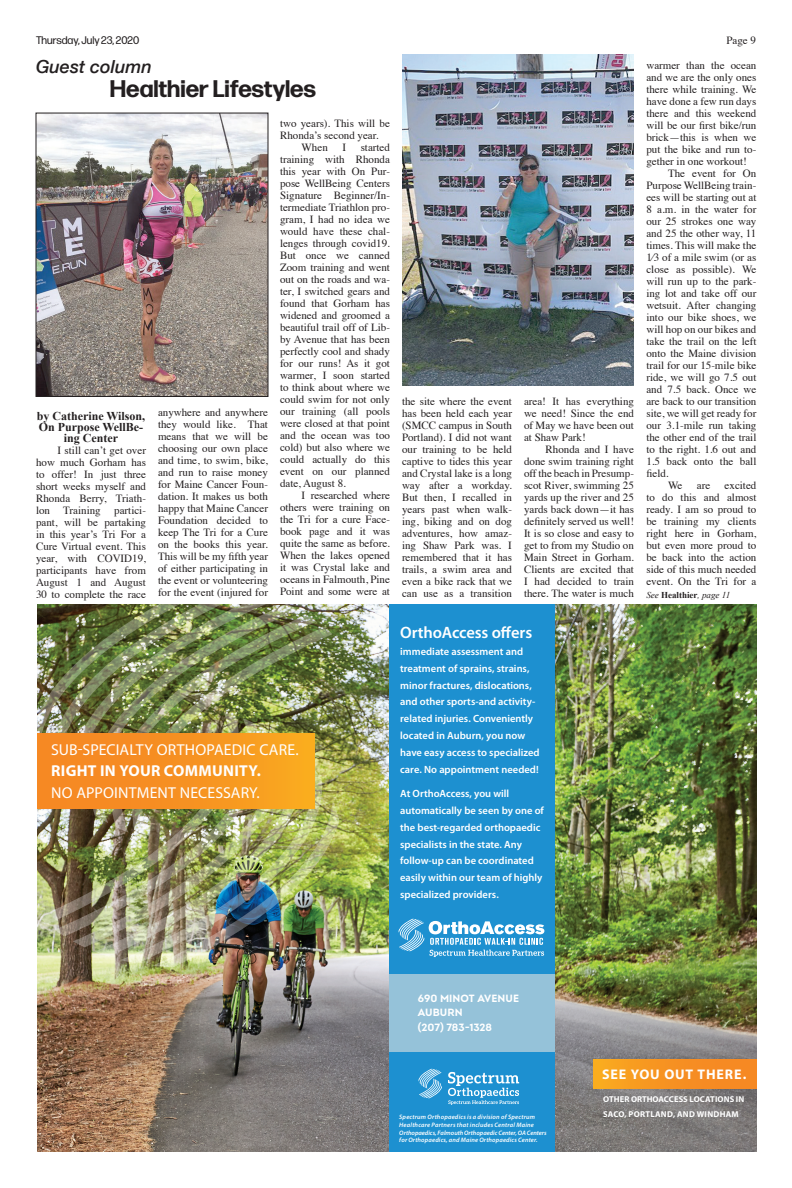
<style>
.page{position:relative;width:792px;height:1188px;background:#fff}
.page>*{position:absolute;margin:0;border:0;box-sizing:border-box;transform-origin:0 0}
.Headline{font:700 24px "Forma DJR Deck";color:#231f20}
.Out___About{font:italic 500 18px "Helvetica Neue";color:#231f20}
.t1{font:600 16.5px "Myriad Pro";letter-spacing:-.01em;color:#fff}
.t2{font:15.8px/21.7px "Myriad Pro";letter-spacing:.005em;color:#fff}
.t3{font:700 14px "Myriad Pro";letter-spacing:.06em;color:#fff}
.Byline1{font:700 12px/11px "Times New Roman";color:#231f20;text-align:center}
.Body_Text_TCT{font:11px/12px "Times";color:#231f20;text-align:justify}
.t4{font:11px "Forma DJR Deck";color:#231f20}
.t5{font:600 10.5px/16.8px "Myriad Pro";color:#fff}
.t6{font:700 10.5px/14.5px "Intro";color:#fff}
.t7{font:italic 9px "Times New Roman";color:#231f20}
.t8{font:700 8.5px/14.8px "Myriad Pro";letter-spacing:.015em;color:#fff}
.t9{font:italic 600 6.4px/7.7px "Myriad Pro";letter-spacing:.025em;color:#fff}
.s1{font-weight:700;font-style:normal}
.s2{font-weight:700}
</style>
<div class="page">
<img style="left:38px;top:115px;width:228px;height:280px">
<div style="left:36px;top:113px;width:232px;height:284px;border:1px solid #231f20"></div>
<img style="left:402px;top:55px;width:232px;height:331px">
<img style="left:37px;top:605px;width:720px;height:547px">
<svg style="left:153px;top:800px;width:186px;height:167px"></svg>
<img style="left:121px;top:763px;width:214px;height:201px">
<img style="left:95px;top:839px;width:231px;height:118px">
<svg style="left:39px;top:808px;width:15px;height:116px;background:#a3a179"></svg>
<img style="left:54px;top:809px;width:19px;height:127px">
<img style="left:73px;top:809px;width:210px;height:138px">
<svg style="left:37px;top:605px;width:9px;height:129px"></svg>
<img style="left:46px;top:605px;width:42px;height:204px">
<img style="left:130px;top:627px;width:203px;height:212px">
<img style="left:109px;top:615px;width:208px;height:218px">
<img style="left:88px;top:605px;width:210px;height:218px">
<div style="left:593px;top:1059px;width:164px;height:29px;background:linear-gradient(to right,#f9a71f,#f58224)"></div>
<div style="left:37px;top:734px;width:277px;height:74px;background:linear-gradient(to right,#f58224,#f9a61f)"></div>
<div style="left:389px;top:605px;width:166px;height:547px;background:#1d90d0"></div>
<svg style="left:418px;top:1069px;width:24px;height:29px"></svg>
<svg style="left:448px;top:1072px;width:71px;height:33px"></svg>
<div style="left:389px;top:975px;width:166px;height:77px;background:#95c2d9"></div>
<svg style="left:398px;top:919px;width:146px;height:38px"></svg>
<p class="t4" style="left:36px;top:34px;width:105px">Thursday, July 23, 2020</p>
<p class="Body_Text_TCT" style="left:726px;top:34px;width:31px">Page 9</p>
<p class="Out___About" style="left:36px;top:51px;width:117px">Guest column</p>
<p class="Headline" style="left:110px;top:73px;width:208px">Healthier Lifestyles</p>
<p class="Body_Text_TCT" style="left:646px;top:58px;width:112px">warmer than the ocean and we are the only ones there while training. We have done a few run days there and this weekend will be our first bike/run brick—this is when we put the bike and run to&shy;gether in one workout!</p>
<p class="Body_Text_TCT" style="left:646px;top:166px;width:112px;text-indent:22px">The event for On Purpose WellBeing train&shy;ees will be starting out at 8 a.m. in the water for our 25 strokes one way and 25 the other way, 11 times. This will make the 1⁄3 of a mile swim (or as close as possible). We will run up to the park&shy;ing lot and take off our wetsuit. After changing into our bike shoes, we will hop on our bikes and take the trail on the left onto the Maine division trail for our 15-mile bike ride, we will go 7.5 out and 7.5 back. Once we are back to our transition site, we will get ready for our 3.1-mile run taking the other end of the trail to the right. 1.6 out and 1.5 back onto the ball field.</p>
<p class="Body_Text_TCT" style="left:668px;top:478px;width:16px">We</p>
<p class="Body_Text_TCT" style="left:697px;top:478px;width:15px">are</p>
<p class="Body_Text_TCT" style="left:280px;top:116px;width:112px">two years). This will be<br>Rhonda’s second year.</p>
<p class="Body_Text_TCT" style="left:302px;top:140px;width:28px">When</p>
<p class="Body_Text_TCT" style="left:342px;top:140px;width:5px">I</p>
<p class="Body_Text_TCT" style="left:280px;top:140px;width:112px;text-indent:81px">started training with Rhonda this year with On Pur&shy;pose WellBeing Centers Signature Beginner/In&shy;termediate Triathlon pro&shy;gram, I had no idea we would have these chal&shy;lenges through covid19.<br>But once we canned Zoom training and went out on the roads and wa&shy;ter, I switched gears and found that Gorham has widened and groomed a beautiful trail off of Lib&shy;by Avenue that has been perfectly cool and shady for our runs! As it got warmer, I soon started to think about where we could swim for not only our training (all pools were closed at that point and the ocean was too cold) but also where we could actually do this event on our planned date, August 8.</p>
<p class="Body_Text_TCT" style="left:280px;top:488px;width:112px;text-indent:22px">I researched where others were training on the Tri for a cure Face&shy;book page and it was quite the same as before.<br>When the lakes opened it was Crystal lake and oceans in Falmouth, Pine Point and some were at</p>
<p class="Body_Text_TCT" style="left:402px;top:394px;width:112px">the site where the event has been held each year (SMCC campus in South Portland). I did not want our training to be held captive to tides this year and Crystal lake is a long way after a workday.<br>But then, I recalled in years past when walk&shy;ing, biking and on dog adventures, how amaz&shy;ing Shaw Park was. I remembered that it has trails, a swim area and even a bike rack that we can use as a transition</p>
<p class="Body_Text_TCT" style="left:524px;top:394px;width:112px">area! It has everything we need! Since the end of May we have been out at Shaw Park!</p>
<p class="Body_Text_TCT" style="left:158px;top:405px;width:112px">anywhere and anywhere they would like. That means that we will be choosing our own place and time, to swim, bike, and run to raise money for Maine Cancer Foun&shy;dation. It makes us both happy that Maine Cancer Foundation decided to keep The Tri for a Cure on the books this year.<br>This will be my fifth year of either participating in the event or volunteering for the event (injured for</p>
<p class="Byline1" style="left:37px;top:411px;width:110px">by Catherine Wilson,<br>On Purpose WellBe&shy;ing Center</p>
<p class="Body_Text_TCT" style="left:36px;top:444px;width:112px;text-indent:22px">I still can’t get over how much Gorham has to offer! In just three short weeks myself and Rhonda Berry, Triath&shy;lon Training partici&shy;pant, will be partaking in this year’s Tri For a Cure Virtual event. This year, with COVID19, participants have from August 1 and August 30 to complete the race</p>
<p class="Body_Text_TCT" style="left:524px;top:442px;width:112px;text-indent:22px">Rhonda and I have done swim training right off the beach in Presump&shy;scot River, swimming 25 yards up the river and 25 yards back down—it has definitely served us well!<br>It is so close and easy to get to from my Studio on Main Street in Gorham.<br>Clients are excited that I had decided to train there. The water is much</p>
<p class="Body_Text_TCT" style="left:646px;top:478px;width:112px;text-indent:78px">excited to do this and almost ready. I am so proud to be training my clients right here in Gorham, but even more proud to be back into the action side of this much needed event. On the Tri for a</p>
<p class="t7" style="left:646px;top:588px;width:85px">See <span class="s1">Healthier</span>, page 11</p>
<p class="t2" style="left:51px;top:738px;width:249px">SUB-SPECIALTY ORTHOPAEDIC CARE.<br><span class="s2">RIGHT IN YOUR COMMUNITY.<br></span>NO APPOINTMENT NECESSARY.</p>
<p class="t1" style="left:400px;top:622px;width:134px">OrthoAccess offers</p>
<p class="t5" style="left:400px;top:643px;width:141px">immediate assessment and treatment of sprains, strains, minor fractures, dislocations, and other sports-and activity&shy;related injuries. Conveniently located in Auburn, you now have easy access to specialized care. No appointment needed!</p>
<p class="t5" style="left:400px;top:785px;width:145px">At OrthoAccess, you will automatically be seen by one of the best-regarded orthopaedic specialists in the state. Any follow-up can be coordinated easily within our team of highly specialized providers.</p>
<p class="t6" style="left:418px;top:991px;width:103px">690 MINOT AVENUE<br>AUBURN<br>(207) 783-1328</p>
<p class="t9" style="left:399px;top:1113px;width:149px">Spectrum Orthopaedics is a division of Spectrum Healthcare Partners that includes Central Maine Orthopaedics, Falmouth Orthopaedic Center, OA Centers for Orthopaedics, and Maine Orthopaedics Center.</p>
<p class="t3" style="left:602px;top:1065px;width:146px">SEE YOU OUT THERE.</p>
<p class="t8" style="left:603px;top:1092px;width:143px">OTHER ORTHOACCESS LOCATIONS IN<br>SACO, PORTLAND, AND WINDHAM</p>
</div>
